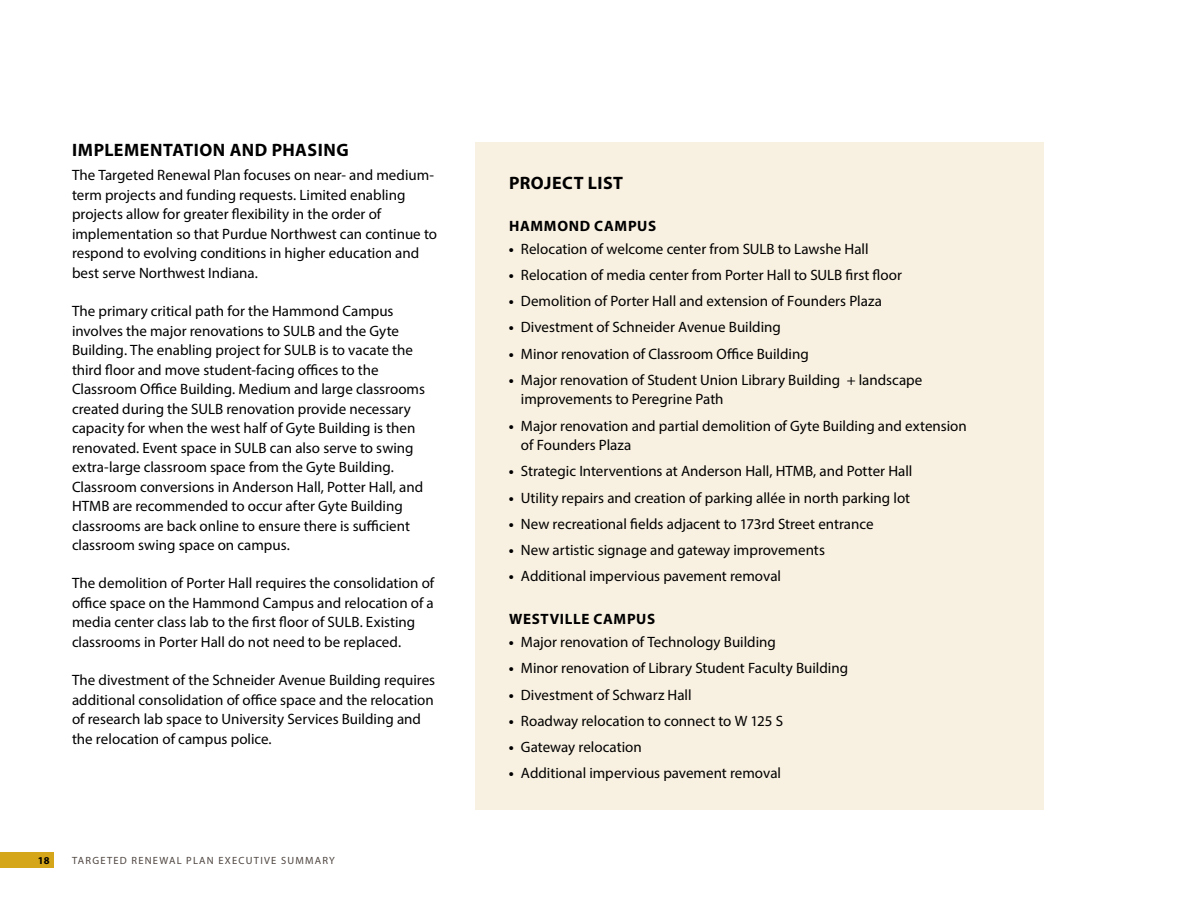
<style>
.page{position:relative;width:1188px;height:918px;background:#fff}
.page>*{position:absolute;margin:0;border:0;box-sizing:border-box;transform-origin:0 0}
.t1{font:700 18px "Myriad Pro";letter-spacing:.025em;color:#000}
.t2{font:15px/19.5px "Myriad Pro";color:#000}
.t3{font:700 15px "Myriad Pro";letter-spacing:.045em;color:#000}
.t4{font:10.5px "Myriad Pro";letter-spacing:.12em;color:#4e4540}
.t5{font:700 10.5px "Myriad Pro";color:#000}
.s1{font-weight:700}
</style>
<div class="page">
<div style="left:0;top:852px;width:54px;height:16px;background:#d5a619"></div>
<div style="left:475px;top:142px;width:569px;height:668px;background:#f8f0e0"></div>
<h3 class="t1" style="left:72px;top:138px;width:278px">IMPLEMENTATION AND PHASING</h3>
<p class="t2" style="left:72px;top:165px;width:367px">The Targeted Renewal Plan focuses on near- and medium&shy;term projects and funding requests. Limited enabling projects allow for greater flexibility in the order of implementation so that Purdue Northwest can continue to respond to evolving conditions in higher education and best serve Northwest Indiana.</p>
<p class="t2" style="left:72px;top:301px;width:355px">The primary critical path for the Hammond Campus involves the major renovations to SULB and the Gyte Building. The enabling project for SULB is to vacate the third floor and move student-facing offices to the Classroom Office Building. Medium and large classrooms created during the SULB renovation provide necessary capacity for when the west half of Gyte Building is then renovated. Event space in SULB can also serve to swing extra-large classroom space from the Gyte Building.<br>Classroom conversions in Anderson Hall, Potter Hall, and HTMB are recommended to occur after Gyte Building classrooms are back online to ensure there is sufficient classroom swing space on campus.</p>
<p class="t2" style="left:72px;top:573px;width:364px">The demolition of Porter Hall requires the consolidation of office space on the Hammond Campus and relocation of a media center class lab to the first floor of SULB. Existing classrooms in Porter Hall do not need to be replaced.</p>
<p class="t2" style="left:72px;top:670px;width:365px">The divestment of the Schneider Avenue Building requires additional consolidation of office space and the relocation of research lab space to University Services Building and the relocation of campus police.</p>
<p class="t5" style="left:38px;top:854px;width:13px">18</p>
<p class="t4" style="left:72px;top:854px;width:264px">TARGETED RENEWAL PLAN EXECUTIVE SUMMARY</p>
<h4 class="t1" style="left:509px;top:171px;width:115px">PROJECT LIST</h4>
<h5 class="t3" style="left:509px;top:216px;width:149px">HAMMOND CAMPUS</h5>
<p class="t2" style="left:509px;top:239px;width:361px"><span class="s1">•</span> Relocation of welcome center from SULB to Lawshe Hall</p>
<p class="t2" style="left:509px;top:265px;width:395px"><span class="s1">•</span> Relocation of media center from Porter Hall to SULB first floor</p>
<p class="t2" style="left:509px;top:291px;width:374px"><span class="s1">•</span> Demolition of Porter Hall and extension of Founders Plaza</p>
<p class="t2" style="left:509px;top:317px;width:274px"><span class="s1">•</span> Divestment of Schneider Avenue Building</p>
<p class="t2" style="left:509px;top:344px;width:301px"><span class="s1">•</span> Minor renovation of Classroom Office Building</p>
<p class="t2" style="left:521px;top:370px;width:403px;text-indent:-12px"><span class="s1">•</span> Major renovation of Student Union Library Building + landscape improvements to Peregrine Path</p>
<p class="t2" style="left:521px;top:416px;width:447px;text-indent:-12px"><span class="s1">•</span> Major renovation and partial demolition of Gyte Building and extension of Founders Plaza</p>
<p class="t2" style="left:509px;top:461px;width:405px"><span class="s1">•</span> Strategic Interventions at Anderson Hall, HTMB, and Potter Hall</p>
<p class="t2" style="left:509px;top:488px;width:403px"><span class="s1">•</span> Utility repairs and creation of parking allée in north parking lot</p>
<p class="t2" style="left:509px;top:514px;width:366px"><span class="s1">•</span> New recreational fields adjacent to 173rd Street entrance</p>
<p class="t2" style="left:509px;top:540px;width:318px"><span class="s1">•</span> New artistic signage and gateway improvements</p>
<p class="t2" style="left:509px;top:566px;width:274px"><span class="s1">•</span> Additional impervious pavement removal</p>
<h5 class="t3" style="left:509px;top:610px;width:148px">WESTVILLE CAMPUS</h5>
<p class="t2" style="left:509px;top:632px;width:268px"><span class="s1">•</span> Major renovation of Technology Building</p>
<p class="t2" style="left:509px;top:658px;width:341px"><span class="s1">•</span> Minor renovation of Library Student Faculty Building</p>
<p class="t2" style="left:509px;top:685px;width:184px"><span class="s1">•</span> Divestment of Schwarz Hall</p>
<p class="t2" style="left:509px;top:711px;width:276px"><span class="s1">•</span> Roadway relocation to connect to W 125 S</p>
<p class="t2" style="left:509px;top:737px;width:134px"><span class="s1">•</span> Gateway relocation</p>
<p class="t2" style="left:509px;top:763px;width:274px"><span class="s1">•</span> Additional impervious pavement removal</p>
</div>
